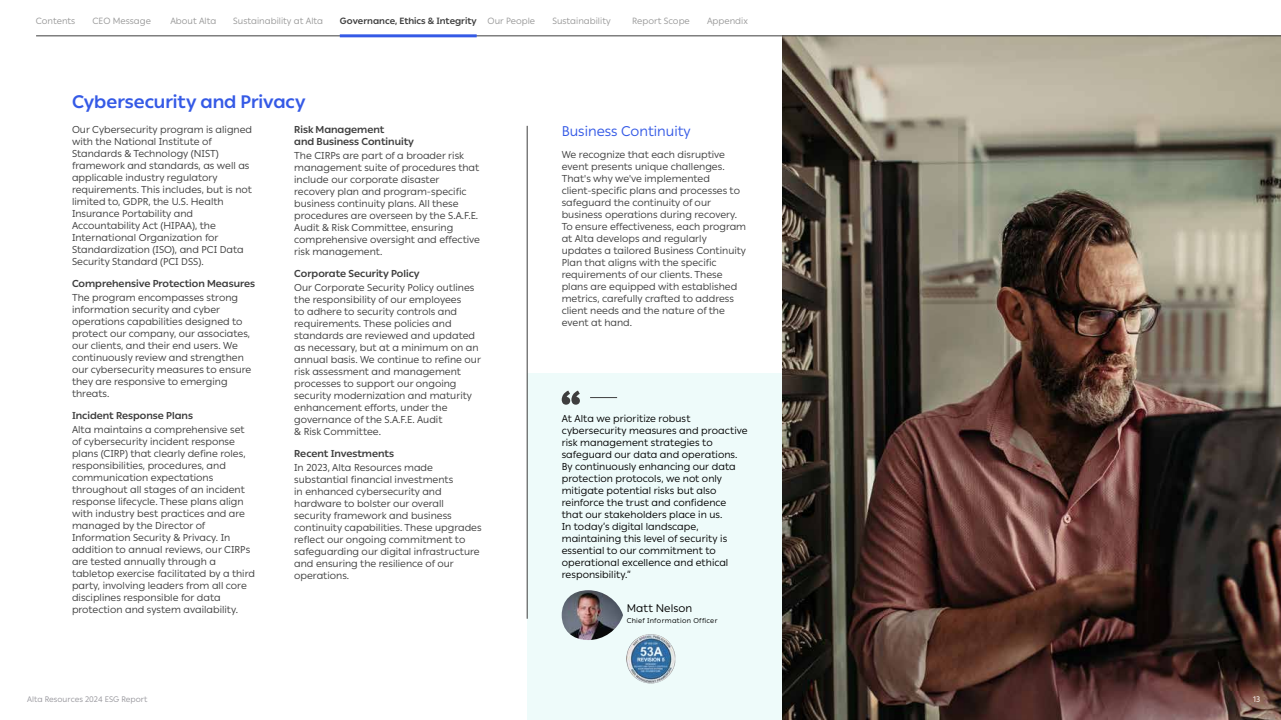
<style>
.page{position:relative;width:1281px;height:720px;background:#fff}
.page>*{position:absolute;margin:0;border:0;box-sizing:border-box;transform-origin:0 0}
.t1{font:700 18px "Ping L";letter-spacing:-.005em;color:#355ae6}
.t2{font:14px "Ping L";color:#355ae6}
.t3{font:11px "Ping L";letter-spacing:.005em;color:#000}
.t4{font:10px/12px "Ping L";color:#3e3e3e}
.t5{font:10px/12px "Ping L";letter-spacing:.005em;color:#000}
.t6{font:700 10px/12px "Ping L";color:#3e3e3e}
.t7{font:9px "Ping L";color:#999}
.t8{font:700 9px "Ping L";color:#3e3e3e}
.t9{font:8px "Ping L";color:#98979d}
.t10{font:8px "Ping L";color:#fff}
.t11{font:7px "Ping L";letter-spacing:.045em;color:#000}
.s1{font-weight:400;color:#999}
</style>
<div class="page">
<img style="left:782px;top:37px;width:498px;height:683px">
<div style="left:527px;top:373px;width:255px;height:347px;background:#eefbfa"></div>
<hr style="left:527px;top:126px;width:1px;height:493px;background:#3e3e3e">
<svg style="left:561px;top:391px;width:19px;height:14px"></svg>
<svg style="left:590px;top:397px;width:27px;height:1px"></svg>
<img style="left:561px;top:590px;width:62px;height:50px">
<hr style="left:36px;top:36px;width:1244px;height:1px;background:#3e3e3e">
<hr style="left:340px;top:34px;width:136px;height:3px;background:#355ae6">
<img style="left:626px;top:634px;width:49px;height:49px;border-radius:25px">
<p class="t7" style="left:36px;top:14px;width:41px">Contents</p>
<p class="t7" style="left:92px;top:14px;width:60px">CEO Message</p>
<p class="t7" style="left:170px;top:14px;width:48px">About Alta</p>
<p class="t7" style="left:233px;top:14px;width:91px">Sustainability at Alta</p>
<p class="t8" style="left:340px;top:14px;width:197px">Governance, Ethics &amp; Integrity <span class="s1">Our People</span></p>
<p class="t7" style="left:552px;top:14px;width:60px">Sustainability</p>
<p class="t7" style="left:632px;top:14px;width:59px">Report Scope</p>
<p class="t7" style="left:707px;top:14px;width:42px">Appendix</p>
<h1 class="t1" style="left:72px;top:88px;width:235px">Cybersecurity and Privacy</h1>
<p class="t4" style="left:72px;top:123px;width:182px">Our Cybersecurity program is aligned with the National Institute of Standards &amp; Technology (NIST) framework and standards, as well as applicable industry regulatory requirements. This includes, but is not limited to, GDPR, the U.S. Health Insurance Portability and Accountability Act (HIPAA), the International Organization for Standardization (ISO), and PCI Data Security Standard (PCI DSS).</p>
<p class="t6" style="left:72px;top:277px;width:185px">Comprehensive Protection Measures</p>
<p class="t4" style="left:72px;top:291px;width:181px">The program encompasses strong information security and cyber operations capabilities designed to protect our company, our associates, our clients, and their end users. We continuously review and strengthen our cybersecurity measures to ensure they are responsive to emerging threats.</p>
<p class="t6" style="left:72px;top:409px;width:122px">Incident Response Plans</p>
<p class="t4" style="left:72px;top:423px;width:184px">Alta maintains a comprehensive set of cybersecurity incident response plans (CIRP) that clearly define roles, responsibilities, procedures, and communication expectations throughout all stages of an incident response lifecycle. These plans align with industry best practices and are managed by the Director of Information Security &amp; Privacy. In addition to annual reviews, our CIRPs are tested annually through a tabletop exercise facilitated by a third party, involving leaders from all core disciplines responsible for data protection and system availability.</p>
<p class="t6" style="left:294px;top:123px;width:121px">Risk Management<br>and Business Continuity</p>
<p class="t4" style="left:294px;top:149px;width:187px">The CIRPs are part of a broader risk management suite of procedures that include our corporate disaster recovery plan and program-specific business continuity plans. All these procedures are overseen by the S.A.F.E.<br>Audit &amp; Risk Committee, ensuring comprehensive oversight and effective risk management.</p>
<p class="t6" style="left:294px;top:267px;width:127px">Corporate Security Policy</p>
<p class="t4" style="left:294px;top:281px;width:188px">Our Corporate Security Policy outlines the responsibility of our employees<br>to adhere to security controls and requirements. These policies and standards are reviewed and updated as necessary, but at a minimum on an annual basis. We continue to refine our risk assessment and management processes to support our ongoing security modernization and maturity enhancement efforts, under the governance of the S.A.F.E. Audit<br>&amp; Risk Committee.</p>
<p class="t6" style="left:294px;top:447px;width:101px">Recent Investments</p>
<p class="t4" style="left:294px;top:461px;width:189px">In 2023, Alta Resources made substantial financial investments<br>in enhanced cybersecurity and hardware to bolster our overall security framework and business continuity capabilities. These upgrades reflect our ongoing commitment to safeguarding our digital infrastructure and ensuring the resilience of our operations.</p>
<h2 class="t2" style="left:561px;top:120px;width:131px">Business Continuity</h2>
<p class="t4" style="left:561px;top:148px;width:186px">We recognize that each disruptive event presents unique challenges.<br>That's why we've implemented client-specific plans and processes to safeguard the continuity of our business operations during recovery.<br>To ensure effectiveness, each program at Alta develops and regularly updates a tailored Business Continuity Plan that aligns with the specific requirements of our clients. These plans are equipped with established metrics, carefully crafted to address client needs and the nature of the event at hand.</p>
<p class="t5" style="left:561px;top:412px;width:187px">At Alta we prioritize robust cybersecurity measures and proactive risk management strategies to safeguard our data and operations.<br>By continuously enhancing our data protection protocols, we not only mitigate potential risks but also reinforce the trust and confidence that our stakeholders place in us.<br>In today’s digital landscape, maintaining this level of security is essential to our commitment to operational excellence and ethical responsibility.”</p>
<p class="t3" style="left:626px;top:600px;width:67px">Matt Nelson</p>
<p class="t11" style="left:626px;top:616px;width:92px">Chief Information Officer</p>
<p class="t9" style="left:27px;top:693px;width:122px">Alta Resources 2024 ESG Report</p>
<p class="t10" style="left:1252px;top:693px;width:9px">13</p>
</div>
